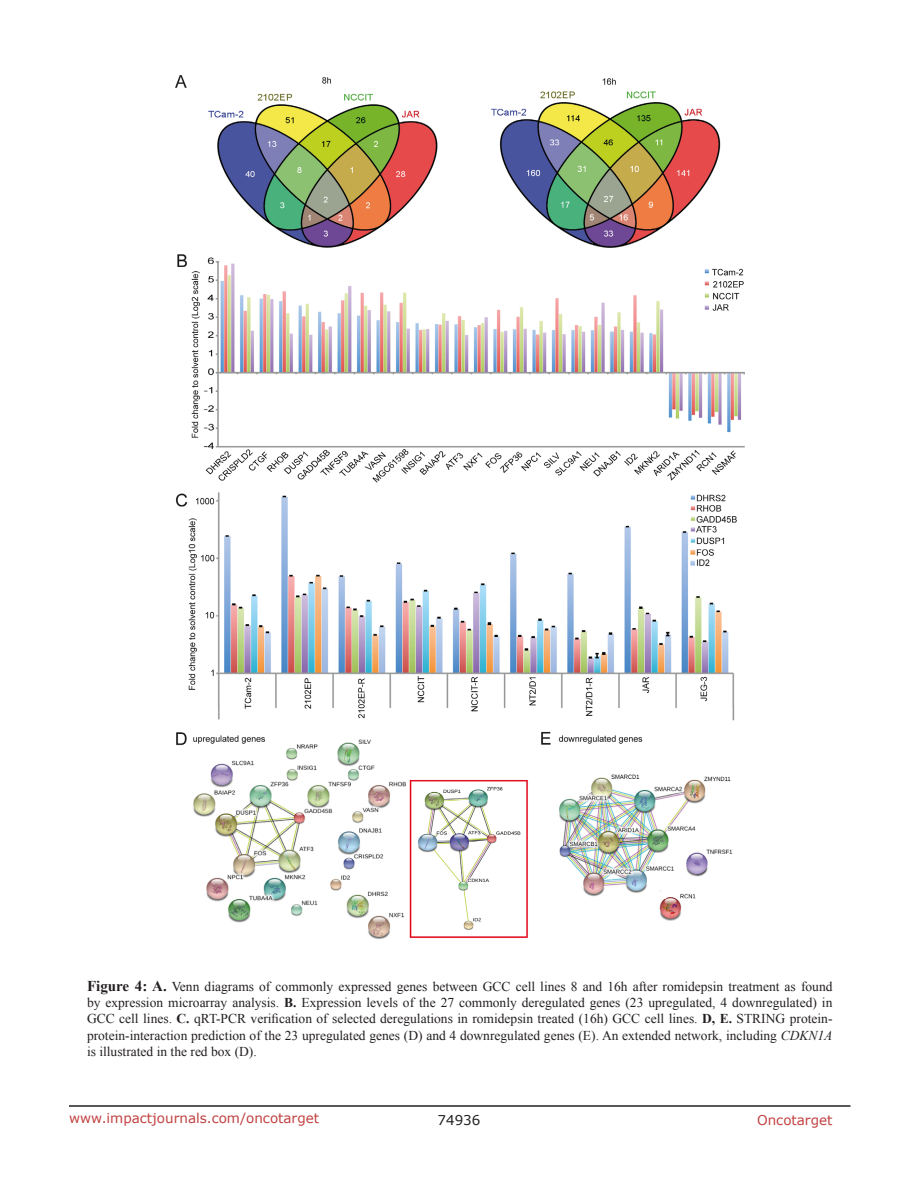
<style>
.page{position:relative;width:918px;height:1188px;background:#fff}
.page>*{position:absolute;margin:0;border:0;box-sizing:border-box;transform-origin:0 0}
.t1{font:13.5px/16.2px "Times New Roman";color:#231f20;text-align:justify}
.t2{font:13.5px "Verdana";color:#c24141}
.t3{font:13.5px "Verdana";color:#231f20}
.s1{font-weight:700;font-size:15px}
.s2{font-weight:700}
.s3{font-style:italic}
</style>
<div class="page">
<hr style="left:69px;top:1105px;width:781px;height:2px;background:#231f20">
<img style="left:175px;top:76px;width:569px;height:863px">
<p class="t1" style="left:87px;top:978px;width:747px"><span class="s1">Figure 4: A.</span> Venn diagrams of commonly expressed genes between GCC cell lines 8 and 16h after romidepsin treatment as found by expression microarray analysis. <span class="s2">B.</span> Expression levels of the 27 commonly deregulated genes (23 upregulated, 4 downregulated) in GCC cell lines. <span class="s2">C.</span> qRT-PCR verification of selected deregulations in romidepsin treated (16h) GCC cell lines. <span class="s2">D, E.</span> STRING protein&shy;protein-interaction prediction of the 23 upregulated genes (D) and 4 downregulated genes (E). An extended network, including <span class="s3">CDKN1A </span>is illustrated in the red box (D).</p>
<p class="t2" style="left:69px;top:1109px;width:252px">www.impactjournals.com/oncotarget</p>
<p class="t3" style="left:438px;top:1111px;width:44px">74936</p>
<p class="t2" style="left:757px;top:1111px;width:77px">Oncotarget</p>
</div>
